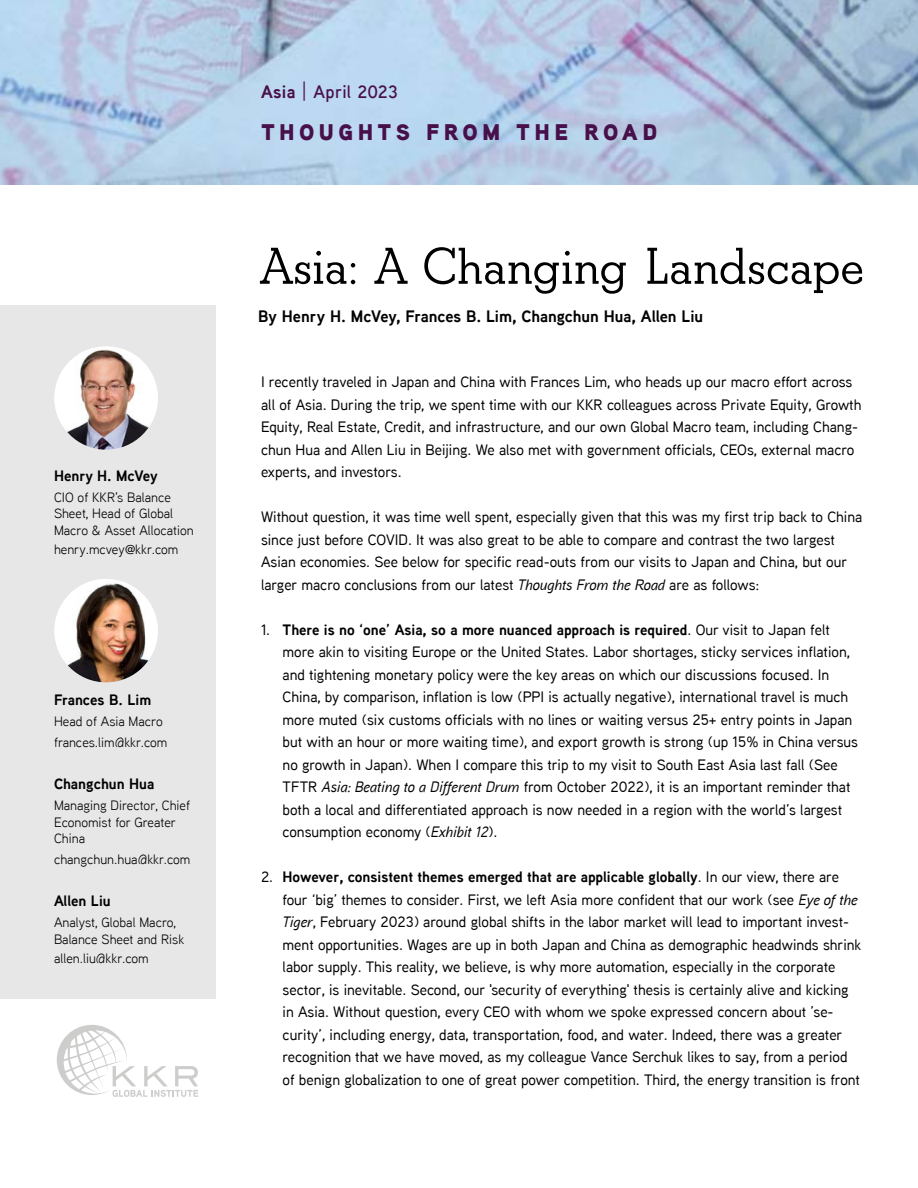
<style>
.page{position:relative;width:918px;height:1188px;background:#fff}
.page>*{position:absolute;margin:0;border:0;box-sizing:border-box;transform-origin:0 0}
.t1{font:54px "Beton Dem";letter-spacing:-.015em;color:#000}
.t2{font:900 22.5px "Aaux Next";letter-spacing:.195em;color:#48104a}
.t3{font:600 18px "Aaux Next";letter-spacing:.015em;color:#48104a}
.t4{font:700 16.5px "Aaux Next";letter-spacing:-.005em;color:#000}
.t5{font:500 15px/22.5px "Aaux Next";color:#000}
.t6{font:700 15px "Aaux Next";color:#000}
.t7{font:13.5px/16.5px "Aaux Next";color:#000}
.s1{font-family:"Beton Dem"}
.s2{font-weight:700}
.s3{font-weight:400;font-size:22.5px}
.s4{font-style:italic}
</style>
<div class="page">
<img style="left:0;top:0;width:918px;height:184px">
<div style="left:0;top:305px;width:216px;height:694px;background:#e7e7e7"></div>
<svg style="left:57px;top:1025px;width:141px;height:72px"></svg>
<img style="left:54px;top:348px;width:104px;height:102px">
<img style="left:54px;top:579px;width:104px;height:103px;border-radius:52px">
<p class="t6" style="left:54px;top:465px;width:105px">Henry H. McVey</p>
<p class="t7" style="left:54px;top:489px;width:141px">CIO of KKR's Balance<br>Sheet, Head of Global<br>Macro &amp; Asset Allocation</p>
<p class="t7" style="left:54px;top:541px;width:126px">henry.mcvey<span class="s1">@</span>kkr.com</p>
<p class="t6" style="left:54px;top:690px;width:99px">Frances B. Lim</p>
<p class="t7" style="left:54px;top:711px;width:115px;line-height:21px">Head of Asia Macro frances.lim@kkr.com</p>
<p class="t6" style="left:54px;top:774px;width:102px">Changchun Hua</p>
<p class="t7" style="left:54px;top:797px;width:138px">Managing Director, Chief<br>Economist for Greater<br>China</p>
<p class="t7" style="left:54px;top:851px;width:138px">changchun.hua@kkr.com</p>
<p class="t6" style="left:54px;top:891px;width:58px">Allen Liu</p>
<p class="t7" style="left:54px;top:914px;width:132px">Analyst, Global Macro,<br>Balance Sheet and Risk</p>
<p class="t7" style="left:54px;top:950px;width:96px">allen.liu@kkr.com</p>
<p class="t3" style="left:261px;top:79px;width:138px"><span class="s2">Asia</span> <span class="s3">|</span> April 2023</p>
<h2 class="t2" style="left:261px;top:116px;width:398px">THOUGHTS FROM THE ROAD</h2>
<h1 class="t1" style="left:261px;top:235px;width:604px">Asia: A Changing Landscape</h1>
<p class="t4" style="left:258px;top:305px;width:447px">By Henry H. McVey, Frances B. Lim, Changchun Hua, Allen Liu</p>
<p class="t5" style="left:261px;top:370px;width:602px">I recently traveled in Japan and China with Frances Lim, who heads up our macro effort across all of Asia. During the trip, we spent time with our KKR colleagues across Private Equity, Growth Equity, Real Estate, Credit, and infrastructure, and our own Global Macro team, including Chang&shy;chun Hua and Allen Liu in Beijing. We also met with government officials, CEOs, external macro experts, and investors.</p>
<p class="t5" style="left:261px;top:505px;width:603px">Without question, it was time well spent, especially given that this was my first trip back to China since just before COVID. It was also great to be able to compare and contrast the two largest Asian economies. See below for specific read-outs from our visits to Japan and China, but our larger macro conclusions from our latest <span class="s4">Thoughts From the Road</span> are as follows:</p>
<p class="t5" style="left:283px;top:618px;width:577px;text-indent:-22px">1. <span class="s2">There is no ‘one’ Asia, so a more nuanced approach is required</span>. Our visit to Japan felt more akin to visiting Europe or the United States. Labor shortages, sticky services inflation, and tightening monetary policy were the key areas on which our discussions focused. In China, by comparison, inflation is low (PPI is actually negative), international travel is much more muted (six customs officials with no lines or waiting versus 25+ entry points in Japan but with an hour or more waiting time), and export growth is strong (up 15% in China versus no growth in Japan). When I compare this trip to my visit to South East Asia last fall (See TFTR <span class="s4">Asia: Beating to a Different Drum</span> from October 2022), it is an important reminder that both a local and differentiated approach is now needed in a region with the world’s largest consumption economy (<span class="s4">Exhibit 12</span>).</p>
<p class="t5" style="left:283px;top:865px;width:580px;text-indent:-22px">2. <span class="s2">However, consistent themes emerged that are applicable globally</span>. In our view, there are four ‘big’ themes to consider. First, we left Asia more confident that our work (see <span class="s4">Eye of the Tiger</span>, February 2023) around global shifts in the labor market will lead to important invest&shy;ment opportunities. Wages are up in both Japan and China as demographic headwinds shrink labor supply. This reality, we believe, is why more automation, especially in the corporate sector, is inevitable. Second, our 'security of everything' thesis is certainly alive and kicking in Asia. Without question, every CEO with whom we spoke expressed concern about ’se&shy;curity’, including energy, data, transportation, food, and water. Indeed, there was a greater recognition that we have moved, as my colleague Vance Serchuk likes to say, from a period of benign globalization to one of great power competition. Third, the energy transition is front</p>
</div>
